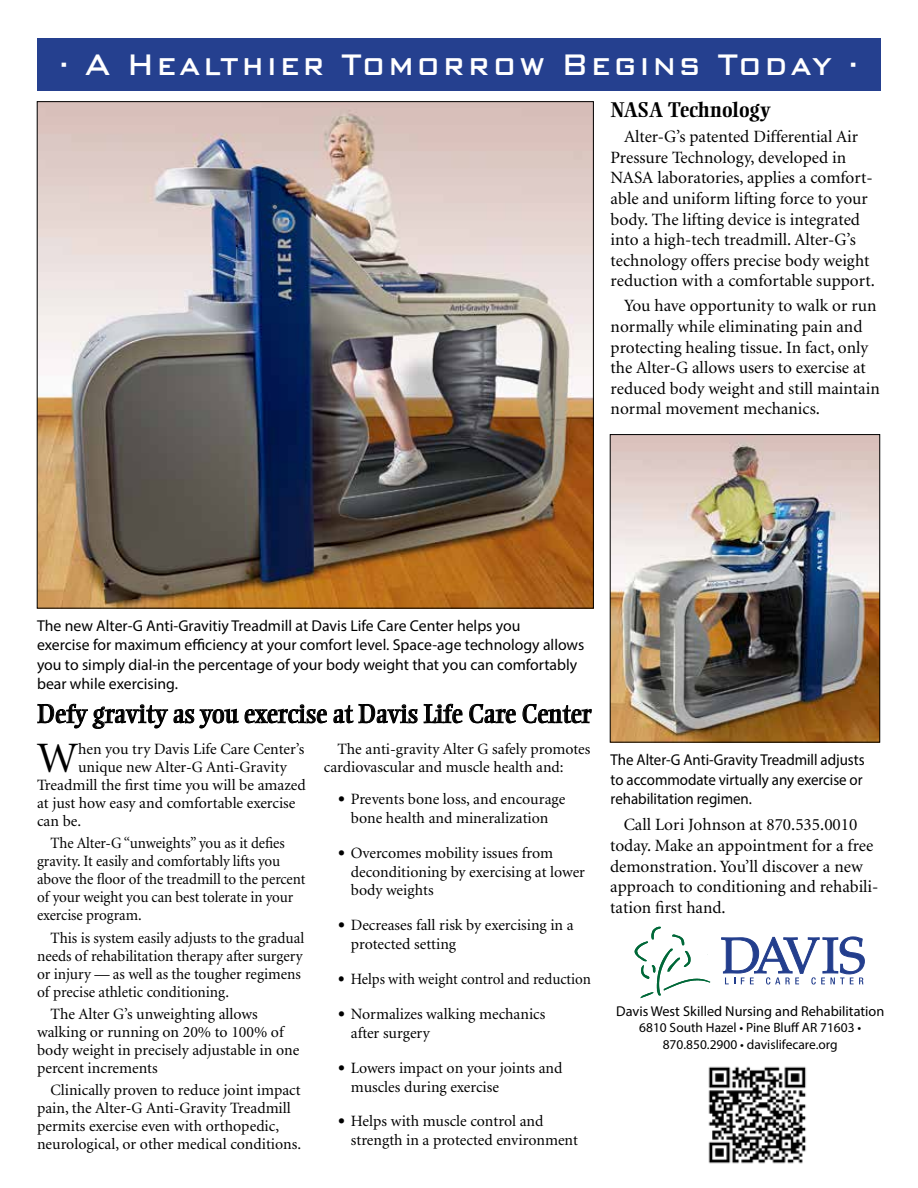
<style>
.page{position:relative;width:918px;height:1188px;background:#fff}
.page>*{position:absolute;margin:0;border:0;box-sizing:border-box;transform-origin:0 0}
.t1{font:43.5px "Minion";color:#000}
.t2{font:33px "Bank Gothic AS SC";letter-spacing:.12em;color:#fff}
.t3{font:25.8px "Ellington MT Std";color:#000}
.t4{font:700 21px "Ellington MT Std";letter-spacing:-.015em;color:#000}
.t5{font:17.25px/20.7px "Minion";color:#000}
.t6{font:15.75px/18px "Minion";color:#000}
.t7{font:15.75px/19.5px "Myriad Pro";color:#000}
.t8{font:15.75px/18px "Minion";color:#000;scale:.95 1}
.t9{font:15.75px/19.5px "Myriad Pro";color:#000;scale:.95 1}
.t10{font:14.25px "Myriad Pro";color:#000}
.t11{font:13.5px/16.2px "Myriad Pro";color:#000;text-align:center}
.s1{font-family:"Calibri";font-size:16.5px}
</style>
<div class="page">
<img style="left:39px;top:103px;width:553px;height:504px">
<img style="left:612px;top:436px;width:266px;height:305px">
<div style="left:610px;top:434px;width:270px;height:309px;border:1px solid #000"></div>
<div style="left:37px;top:38px;width:843px;height:53px;background:#25408f"></div>
<svg style="left:635px;top:927px;width:75px;height:71px"></svg>
<svg style="left:721px;top:936px;width:144px;height:49px"></svg>
<img style="left:708px;top:1066px;width:98px;height:98px">
<svg style="left:37px;top:703px;width:290px;height:26px"></svg>
<svg style="left:333px;top:703px;width:130px;height:21px"></svg>
<svg style="left:469px;top:704px;width:47px;height:20px"></svg>
<svg style="left:522px;top:703px;width:70px;height:21px"></svg>
<h2 class="t2" style="left:60px;top:48px;width:799px">· A Healthier Tomorrow Begins Today ·</h2>
<h3 class="t4" style="left:611px;top:98px;width:161px">NASA Technology</h3>
<p class="t5" style="left:611px;top:127px;width:266px;text-indent:14px">Alter-G’s patented Differential Air Pressure Technology, developed in NASA laboratories, applies a comfort&shy;able and uniform lifting force to your body. The lifting device is integrated into a high-tech treadmill. Alter-G’s technology offers precise body weight reduction with a comfortable support.</p>
<p class="t5" style="left:611px;top:296px;width:271px;text-indent:14px">You have opportunity to walk or run normally while eliminating pain and protecting healing tissue. In fact, only the Alter-G allows users to exercise at reduced body weight and still maintain normal movement mechanics.</p>
<p class="t7" style="left:37px;top:616px;width:549px">The new Alter-G Anti-Gravitiy Treadmill at Davis Life Care Center helps you<br>exercise for maximum efficiency at your comfort level. Space-age technology allows you to simply dial-in the percentage of your body weight that you can comfortably bear while exercising.</p>
<h3 class="t3" style="left:37px;top:699px;width:556px">Defy gravity as you exercise at Davis Life Care Center</h3>
<h1 class="t1" style="left:37px;top:737px;width:43px">W</h1>
<p class="t6" style="left:78px;top:741px;width:228px">hen you try Davis Life Care Center’s</p>
<p class="t6" style="left:78px;top:759px;width:210px">unique new Alter-G Anti-Gravity</p>
<p class="t6" style="left:37px;top:777px;width:270px">Treadmill the first time you will be amazed</p>
<p class="t6" style="left:37px;top:795px;width:260px">at just how easy and comfortable exercise</p>
<p class="t6" style="left:37px;top:813px;width:46px">can be.</p>
<p class="t8" style="left:37px;top:835px;width:284px;text-indent:13px">The Alter-G “unweights” you as it defies gravity. It easily and comfortably lifts you above the floor of the treadmill to the percent of your weight you can best tolerate in your exercise program.</p>
<p class="t6" style="left:37px;top:929px;width:269px;text-indent:14px">This is system easily adjusts to the gradual needs of rehabilitation therapy after surgery or injury — as well as the tougher regimens of precise athletic conditioning.</p>
<p class="t6" style="left:37px;top:1006px;width:264px;text-indent:13px">The Alter G’s unweighting allows walking or running on 20% to 100% of body weight in precisely adjustable in one percent increments</p>
<p class="t6" style="left:37px;top:1082px;width:266px;text-indent:13px">Clinically proven to reduce joint impact pain, the Alter-G Anti-Gravity Treadmill permits exercise even with orthopedic, neurological, or other medical conditions.</p>
<p class="t6" style="left:324px;top:741px;width:268px;text-indent:13px">The anti-gravity Alter G safely promotes cardiovascular and muscle health and:</p>
<p class="t6" style="left:337px;top:790px;width:229px;line-height:18.8px;text-align:center"><span class="s1">•</span> Prevents bone loss, and encourage bone health and mineralization</p>
<p class="t6" style="left:351px;top:844px;width:236px;line-height:18.8px;text-indent:-14px"><span class="s1">•</span> Overcomes mobility issues from deconditioning by exercising at lower body weights</p>
<p class="t6" style="left:351px;top:917px;width:224px;line-height:18.8px;text-indent:-14px"><span class="s1">•</span> Decreases fall risk by exercising in a protected setting</p>
<p class="t8" style="left:337px;top:971px;width:268px"><span class="s1">•</span> Helps with weight control and reduction</p>
<p class="t6" style="left:351px;top:1005px;width:196px;line-height:18.8px;text-indent:-14px"><span class="s1">•</span> Normalizes walking mechanics after surgery</p>
<p class="t6" style="left:351px;top:1059px;width:213px;line-height:18.8px;text-indent:-14px"><span class="s1">•</span> Lowers impact on your joints and muscles during exercise</p>
<p class="t6" style="left:351px;top:1113px;width:229px;line-height:18.8px;text-indent:-14px"><span class="s1">•</span> Helps with muscle control and strength in a protected environment</p>
<p class="t9" style="left:611px;top:750px;width:269px">The Alter-G Anti-Gravity Treadmill adjusts to accommodate virtually any exercise or rehabilitation regimen.</p>
<p class="t5" style="left:610px;top:815px;width:270px;text-indent:14px">Call Lori Johnson at 870.535.0010 today. Make an appointment for a free demonstration. You’ll discover a new approach to conditioning and rehabili&shy;tation first hand.</p>
<p class="t10" style="left:616px;top:1003px;width:270px">Davis West Skilled Nursing and Rehabilitation</p>
<p class="t11" style="left:639px;top:1020px;width:224px">6810 South Hazel • Pine Bluff AR 71603 •<br>870.850.2900 • davislifecare.org</p>
</div>
